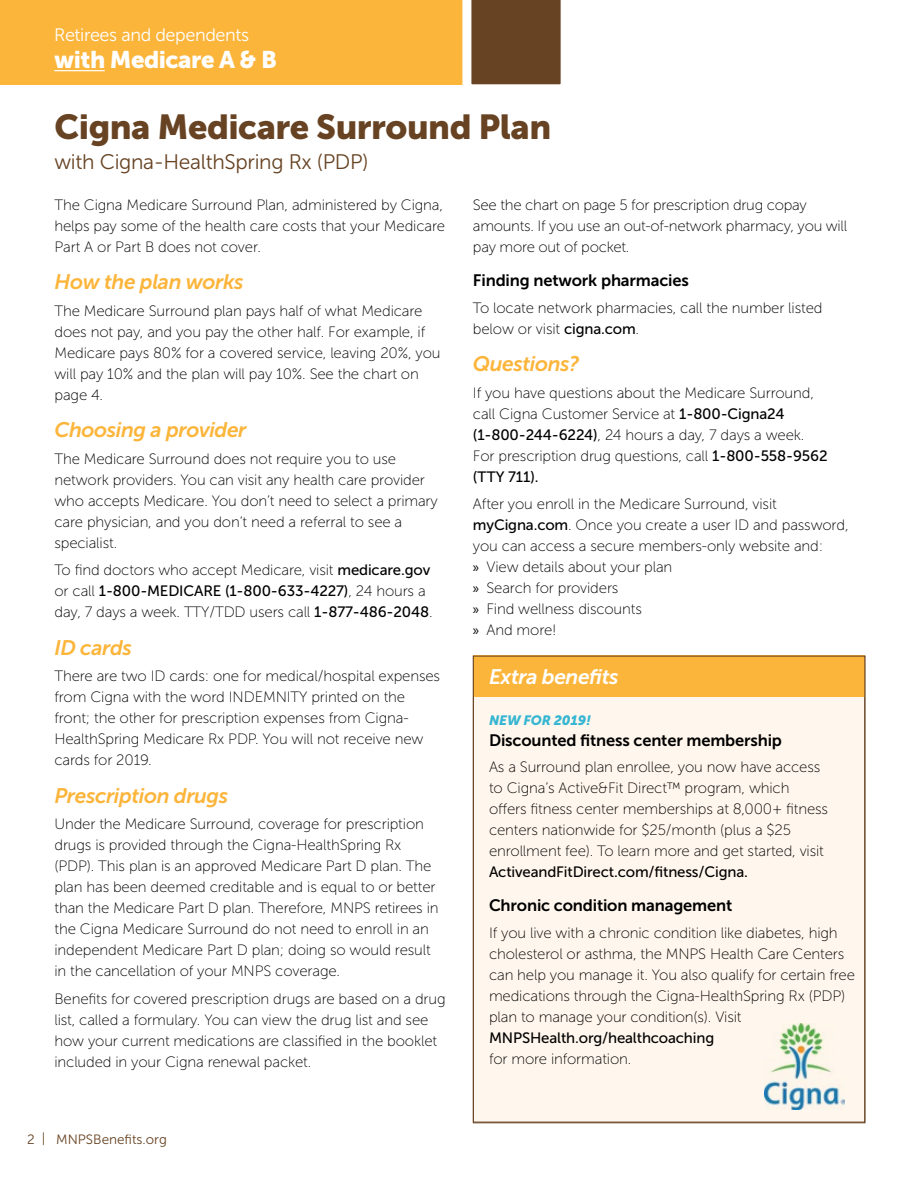
<style>
.page{position:relative;width:918px;height:1188px;background:#fff}
.page>*{position:absolute;margin:0;border:0;box-sizing:border-box;transform-origin:0 0}
.t1{font:34.5px "Museo Sans 900";letter-spacing:-.015em;color:#674323}
.t2{font:24px "Museo Sans 900";letter-spacing:-.02em;color:#fff}
.t3{font:italic 21px "Museo Sans 700";letter-spacing:-.02em;color:#fcb53b}
.t4{font:21px "Museo Sans 300";letter-spacing:-.015em;color:#674323}
.t5{font:italic 21px "Museo Sans 700";letter-spacing:-.02em;color:#fff}
.t6{font:18px "Museo Sans 300";letter-spacing:-.02em;color:#fff}
.t7{font:16.5px "Museo Sans 700";letter-spacing:-.01em;color:#000}
.t8{font:15px/21px "Museo Sans 100";letter-spacing:-.01em;color:#000}
.t9{font:15px "Museo Sans 500";letter-spacing:-.01em;color:#000}
.t10{font:13.5px "Museo Sans 300";color:#674323}
.t11{font:italic 13.5px "Museo Sans 900";letter-spacing:-.01em;color:#36b6d2}
.s1{font-family:"Museo Sans 500"}
.s2{font-family:"Museo Sans 100"}
.s3{font-family:"Myriad Pro"}
</style>
<div class="page">
<div style="left:0;top:0;width:480px;height:84px;background:#fcb53b"></div>
<svg style="left:462px;top:0;width:99px;height:85px;background:#775639"></svg>
<hr style="left:54px;top:70px;width:51px;height:1px;background:#fff">
<div style="left:473px;top:656px;width:392px;height:466px;background:#fff7ed"></div>
<div style="left:473px;top:656px;width:391px;height:41px;background:#fcb53b"></div>
<img style="left:765px;top:1024px;width:80px;height:86px">
<p class="t6" style="left:54px;top:25px;width:197px">Retirees and dependents</p>
<h2 class="t2" style="left:54px;top:46px;width:224px">with Medicare A &amp; B</h2>
<h1 class="t1" style="left:54px;top:107px;width:498px">Cigna Medicare Surround Plan</h1>
<h3 class="t4" style="left:54px;top:150px;width:315px">with Cigna-HealthSpring Rx (PDP)</h3>
<p class="t8" style="left:54px;top:194px;width:392px">The Cigna Medicare Surround Plan, administered by Cigna, helps pay some of the health care costs that your Medicare<br>Part A or Part B does not cover.</p>
<h3 class="t3" style="left:54px;top:270px;width:191px">How the plan works</h3>
<p class="t8" style="left:54px;top:300px;width:388px">The Medicare Surround plan pays half of what Medicare does not pay, and you pay the other half. For example, if Medicare pays 80% for a covered service, leaving 20%, you will pay 10% and the plan will pay 10%. See the chart on page 4.</p>
<h3 class="t3" style="left:54px;top:418px;width:194px">Choosing a provider</h3>
<p class="t8" style="left:54px;top:448px;width:385px">The Medicare Surround does not require you to use network providers. You can visit any health care provider who accepts Medicare. You don’t need to select a primary care physician, and you don’t need a referral to see a specialist.</p>
<p class="t8" style="left:54px;top:560px;width:377px">To find doctors who accept Medicare, visit <span class="s1">medicare.gov</span></p>
<p class="t9" style="left:54px;top:583px;width:373px"><span class="s2">or call</span> 1-800-MEDICARE (1-800-633-4227)<span class="s2">, 24 hours a</span></p>
<p class="t8" style="left:54px;top:602px;width:380px">day, 7 days a week. TTY/TDD users call <span class="s1">1-877-486-2048</span>.</p>
<h3 class="t3" style="left:54px;top:636px;width:79px">ID cards</h3>
<p class="t8" style="left:54px;top:666px;width:387px">There are two ID cards: one for medical/hospital expenses from Cigna with the word INDEMNITY printed on the front; the other for prescription expenses from Cigna-HealthSpring Medicare Rx PDP. You will not receive new cards for 2019.</p>
<h3 class="t3" style="left:54px;top:784px;width:175px">Prescription drugs</h3>
<p class="t8" style="left:54px;top:814px;width:386px">Under the Medicare Surround, coverage for prescription drugs is provided through the Cigna-HealthSpring Rx (PDP). This plan is an approved Medicare Part D plan. The plan has been deemed creditable and is equal to or better than the Medicare Part D plan. Therefore, MNPS retirees in the Cigna Medicare Surround do not need to enroll in an independent Medicare Part D plan; doing so would result in the cancellation of your MNPS coverage.</p>
<p class="t8" style="left:54px;top:988px;width:393px">Benefits for covered prescription drugs are based on a drug list, called a formulary. You can view the drug list and see how your current medications are classified in the booklet included in your Cigna renewal packet.</p>
<p class="t8" style="left:473px;top:194px;width:376px">See the chart on page 5 for prescription drug copay amounts. If you use an out-of-network pharmacy, you will pay more out of pocket.</p>
<p class="t7" style="left:473px;top:271px;width:218px">Finding network pharmacies</p>
<p class="t8" style="left:473px;top:297px;width:351px">To locate network pharmacies, call the number listed below or visit <span class="s1">cigna.com</span>.</p>
<h3 class="t3" style="left:473px;top:352px;width:108px">Questions?</h3>
<p class="t8" style="left:473px;top:382px;width:356px">If you have questions about the Medicare Surround, call Cigna Customer Service at <span class="s1">1-800-Cigna24 (1-800-244-6224)</span>, 24 hours a day, 7 days a week.<br>For prescription drug questions, call <span class="s1">1-800-558-9562</span></p>
<p class="t9" style="left:473px;top:468px;width:67px">(TTY 711).</p>
<p class="t8" style="left:473px;top:494px;width:377px">After you enroll in the Medicare Surround, visit <span class="s1">myCigna.com</span>. Once you create a user ID and password, you can access a secure members-only website and:<br><span class="s3">»</span> View details about your plan<br><span class="s3">»</span> Search for providers<br><span class="s3">»</span> Find wellness discounts<br><span class="s3">»</span> And more!</p>
<h3 class="t5" style="left:489px;top:665px;width:131px">Extra benefits</h3>
<p class="t11" style="left:489px;top:712px;width:103px">NEW FOR 2019!</p>
<p class="t7" style="left:489px;top:731px;width:295px">Discounted fitness center membership</p>
<p class="t8" style="left:489px;top:756px;width:341px">As a Surround plan enrollee, you now have access to Cigna’s Active&amp;Fit Direct™ program, which offers fitness center memberships at 8,000+ fitness centers nationwide for $25/month (plus a $25 enrollment fee). To learn more and get started, visit</p>
<p class="t9" style="left:489px;top:864px;width:260px">ActiveandFitDirect.com/fitness/Cigna.</p>
<p class="t7" style="left:489px;top:897px;width:245px">Chronic condition management</p>
<p class="t8" style="left:489px;top:922px;width:368px">If you live with a chronic condition like diabetes, high cholesterol or asthma, the MNPS Health Care Centers can help you manage it. You also qualify for certain free medications through the Cigna-HealthSpring Rx (PDP) plan to manage your condition(s). Visit</p>
<p class="t9" style="left:489px;top:1029px;width:227px">MNPSHealth.org/healthcoaching</p>
<p class="t8" style="left:489px;top:1048px;width:144px">for more information.</p>
<p class="t10" style="left:27px;top:1132px;width:141px">2 | MNPSBenefits.org</p>
</div>
